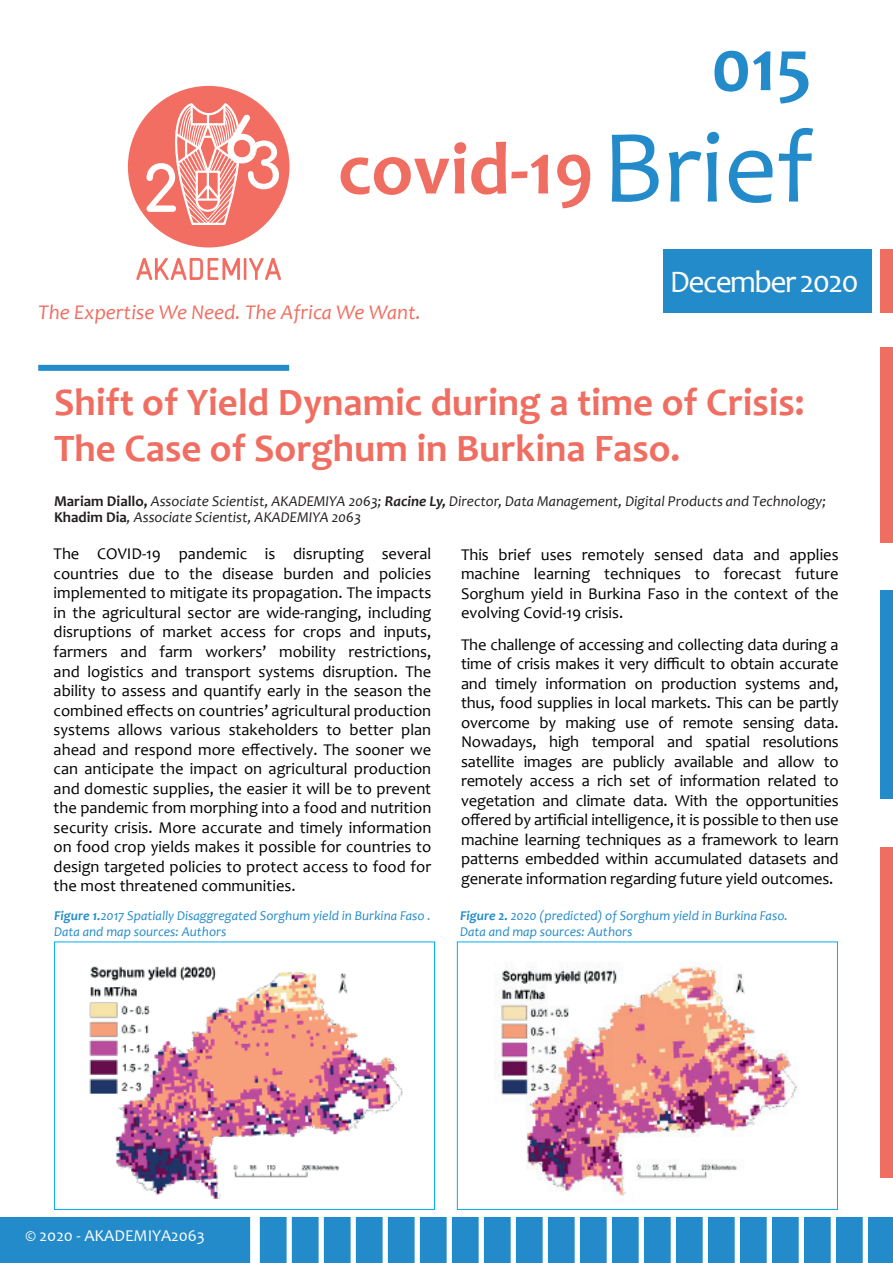
<style>
.page{position:relative;width:893px;height:1263px;background:#fff}
.page>*{position:absolute;margin:0;border:0;box-sizing:border-box;transform-origin:0 0}
.t1{font:105px "Candara";color:#248bcb}
.t2{font:700 75px "Candara";color:#f06e61}
.t3{font:700 75px "Candara";color:#248bcb}
.t4{font:700 62.4px "Comfortaa";color:#fff}
.t5{font:800 54.45px "Chathura";color:#f26e62}
.t6{font:700 39px/46.8px "Candara";color:#f06e61}
.t7{font:31.5px "Candara";letter-spacing:-.05em;color:#fff}
.t8{font:italic 21px "Candara";color:#f06e61}
.t9{font:16.5px/19.5px "Candara";color:#000001;text-align:justify}
.t10{font:16.5px "Candara";color:#fff}
.t11{font:italic 15px/16.2px "Candara";color:#231f20}
.t12{font:italic 13.5px/16.2px "Candara";color:#248bcb}
.s1{font-weight:700;font-style:normal}
.s2{font-weight:700}
</style>
<div class="page">
<div style="left:663px;top:249px;width:209px;height:64px;background:#248bcb"></div>
<div style="left:880px;top:249px;width:13px;height:64px;background:#f06e61"></div>
<div style="left:38px;top:365px;width:251px;height:6px;background:#248bcb"></div>
<div style="left:128px;top:86px;width:161px;height:161px;background:#f26e62;border-radius:50%"></div>
<svg style="left:156px;top:102px;width:123px;height:124px"></svg>
<div style="left:880px;top:590px;width:13px;height:208px;background:#248bcb"></div>
<div style="left:880px;top:348px;width:13px;height:195px;background:#f06e61"></div>
<div style="left:880px;top:847px;width:13px;height:331px;background:#f06e61"></div>
<div style="left:0;top:1217px;width:251px;height:46px;background:#248bcb"></div>
<svg style="left:259px;top:1217px;width:634px;height:46px;background:#469dd3"></svg>
<img style="left:494px;top:962px;width:303px;height:234px">
<div style="left:457px;top:941px;width:381px;height:269px;border:1px solid #00aeef"></div>
<img style="left:89px;top:966px;width:314px;height:233px">
<div style="left:54px;top:941px;width:381px;height:269px;border:1px solid #00aeef"></div>
<h3 class="t4" style="left:142px;top:132px;width:38px">2</h3>
<h3 class="t5" style="left:136px;top:229px;width:148px">AKADEMIYA</h3>
<h2 class="t2" style="left:338px;top:122px;width:257px">covid-19</h2>
<p class="t8" style="left:38px;top:299px;width:384px">The Expertise We Need. The Africa We Want.</p>
<h2 class="t3" style="left:711px;top:19px;width:102px">015</h2>
<h1 class="t1" style="left:602px;top:102px;width:213px">Brief</h1>
<h3 class="t7" style="left:670px;top:262px;width:191px">December 2020</h3>
<h3 class="t6" style="left:54px;top:378px;width:752px">Shift of Yield Dynamic during a time of Crisis:<br>The Case of Sorghum in Burkina Faso.</h3>
<p class="t11" style="left:54px;top:493px;width:774px"><span class="s1">Mariam Diallo,</span> Associate Scientist, AKADEMIYA 2063; <span class="s2">Racine Ly,</span> Director, Data Management, Digital Products and Technology;<br><span class="s1">Khadim Dia</span>, Associate Scientist, AKADEMIYA 2063</p>
<p class="t9" style="left:54px;top:544px;width:379px">The COVID-19 pandemic is disrupting several countries due to the disease burden and policies implemented to mitigate its propagation. The impacts in the agricultural sector are wide-ranging, including disruptions of market access for crops and inputs, farmers and farm workers’ mobility restrictions, and logistics and transport systems disruption. The ability to assess and quantify early in the season the combined effects on countries’ agricultural production systems allows various stakeholders to better plan ahead and respond more effectively. The sooner we can anticipate the impact on agricultural production and domestic supplies, the easier it will be to prevent the pandemic from morphing into a food and nutrition security crisis. More accurate and timely information on food crop yields makes it possible for countries to design targeted policies to protect access to food for the most threatened communities.</p>
<p class="t9" style="left:461px;top:544px;width:379px">This brief uses remotely sensed data and applies machine learning techniques to forecast future Sorghum yield in Burkina Faso in the context of the evolving Covid-19 crisis.</p>
<p class="t9" style="left:461px;top:634px;width:379px">The challenge of accessing and collecting data during a time of crisis makes it very difficult to obtain accurate and timely information on production systems and, thus, food supplies in local markets. This can be partly overcome by making use of remote sensing data.<br>Nowadays, high temporal and spatial resolutions satellite images are publicly available and allow to remotely access a rich set of information related to vegetation and climate data. With the opportunities offered by artificial intelligence, it is possible to then use machine learning techniques as a framework to learn patterns embedded within accumulated datasets and generate information regarding future yield outcomes.</p>
<p class="t12" style="left:54px;top:907px;width:378px"><span class="s2">Figure 1.</span>2017 Spatially Disaggregated Sorghum yield in Burkina Faso .<br>Data and map sources: Authors</p>
<p class="t12" style="left:460px;top:907px;width:329px"><span class="s2">Figure 2.</span> 2020 (predicted) of Sorghum yield in Burkina Faso.<br>Data and map sources: Authors</p>
<p class="t10" style="left:26px;top:1225px;width:181px">© 2020 - AKADEMIYA2063</p>
</div>
